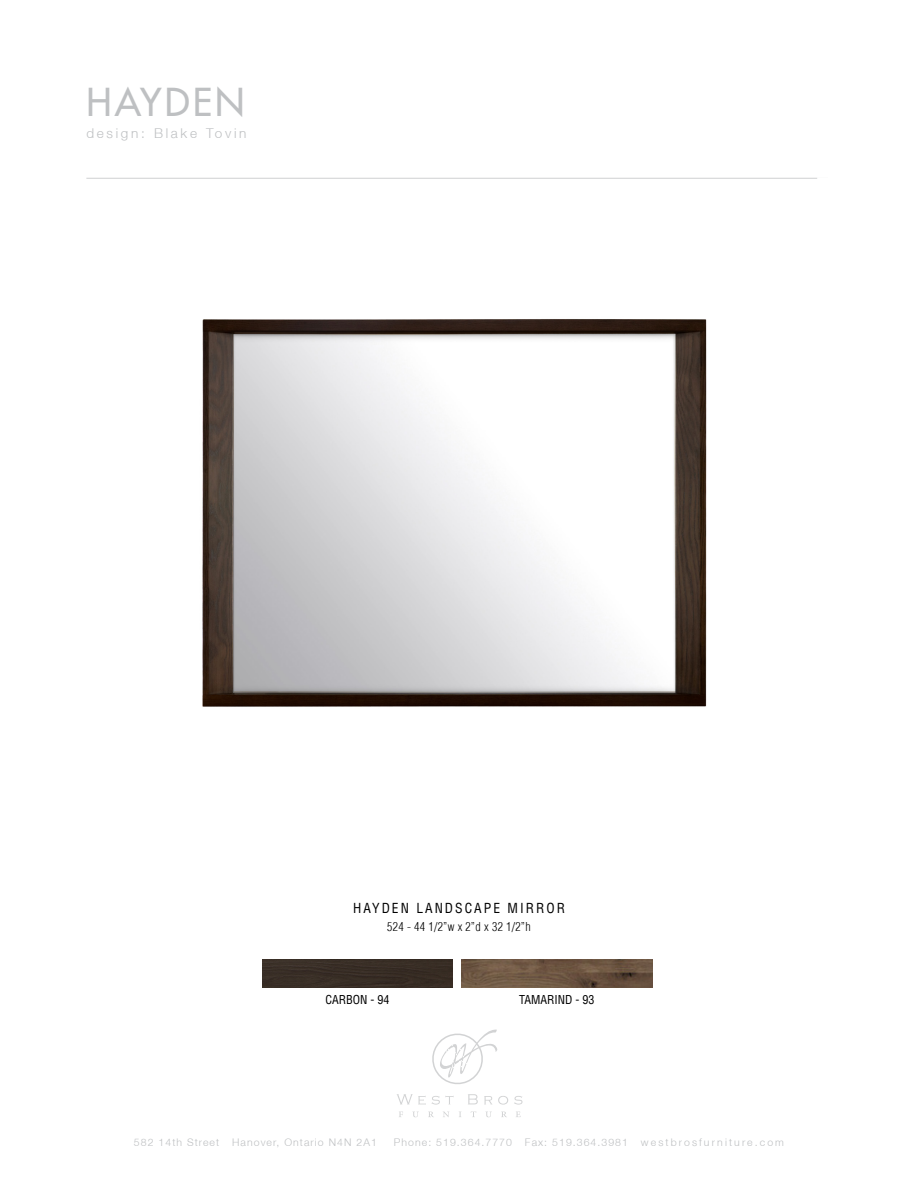
<style>
.page{position:relative;width:918px;height:1188px;background:#fff}
.page>*{position:absolute;margin:0;border:0;box-sizing:border-box;transform-origin:0 0}
.t1{font:37.5px "Futura LT";letter-spacing:.08em;color:#bec0c2}
.t2{font:condensed 13.5px "Helvetica LT";letter-spacing:.15em;color:#000}
.t3{font:300 13.5px "Helvetica Neue LT";letter-spacing:.2em;color:#bec0c2}
.t4{font:300 condensed 12px "Helvetica LT";letter-spacing:.025em;color:#000}
.t5{font:condensed 12px "Helvetica LT";color:#000}
.t6{font:300 10.5px "Helvetica Neue LT";letter-spacing:.1em;color:#bec0c2}
</style>
<div class="page">
<svg style="left:399px;top:1112px;width:4px;height:5px"></svg>
<svg style="left:413px;top:1112px;width:5px;height:5px"></svg>
<svg style="left:428px;top:1112px;width:6px;height:5px"></svg>
<svg style="left:443px;top:1112px;width:6px;height:5px"></svg>
<svg style="left:471px;top:1111px;width:5px;height:6px"></svg>
<svg style="left:486px;top:1112px;width:5px;height:5px"></svg>
<svg style="left:501px;top:1112px;width:6px;height:5px"></svg>
<svg style="left:516px;top:1112px;width:5px;height:5px"></svg>
<svg style="left:514px;top:1096px;width:9px;height:9px"></svg>
<svg style="left:397px;top:1029px;width:111px;height:76px"></svg>
<div style="left:262px;top:959px;width:191px;height:29px;background:#382d25"></div>
<img style="left:462px;top:959px;width:190px;height:29px">
<img style="left:202px;top:319px;width:505px;height:388px">
<hr style="left:86px;top:178px;width:731px;height:1px;background:#d1d3d4">
<h1 class="t1" style="left:86px;top:78px;width:160px">HAYDEN</h1>
<p class="t3" style="left:86px;top:125px;width:162px">design: Blake Tovin</p>
<p class="t2" style="left:353px;top:899px;width:213px">HAYDEN LANDSCAPE MIRROR</p>
<p class="t4" style="left:387px;top:919px;width:145px">524 - 44 1/2”w x 2”d x 32 1/2”h</p>
<p class="t5" style="left:325px;top:993px;width:66px">CARBON - 94</p>
<p class="t5" style="left:519px;top:993px;width:77px">TAMARIND - 93</p>
<p class="t6" style="left:134px;top:1136px;width:245px">582 14th Street Hanover, Ontario N4N 2A1</p>
<p class="t6" style="left:394px;top:1136px;width:392px">Phone: 519.364.7770 Fax: 519.364.3981 westbrosfur niture.com</p>
</div>
